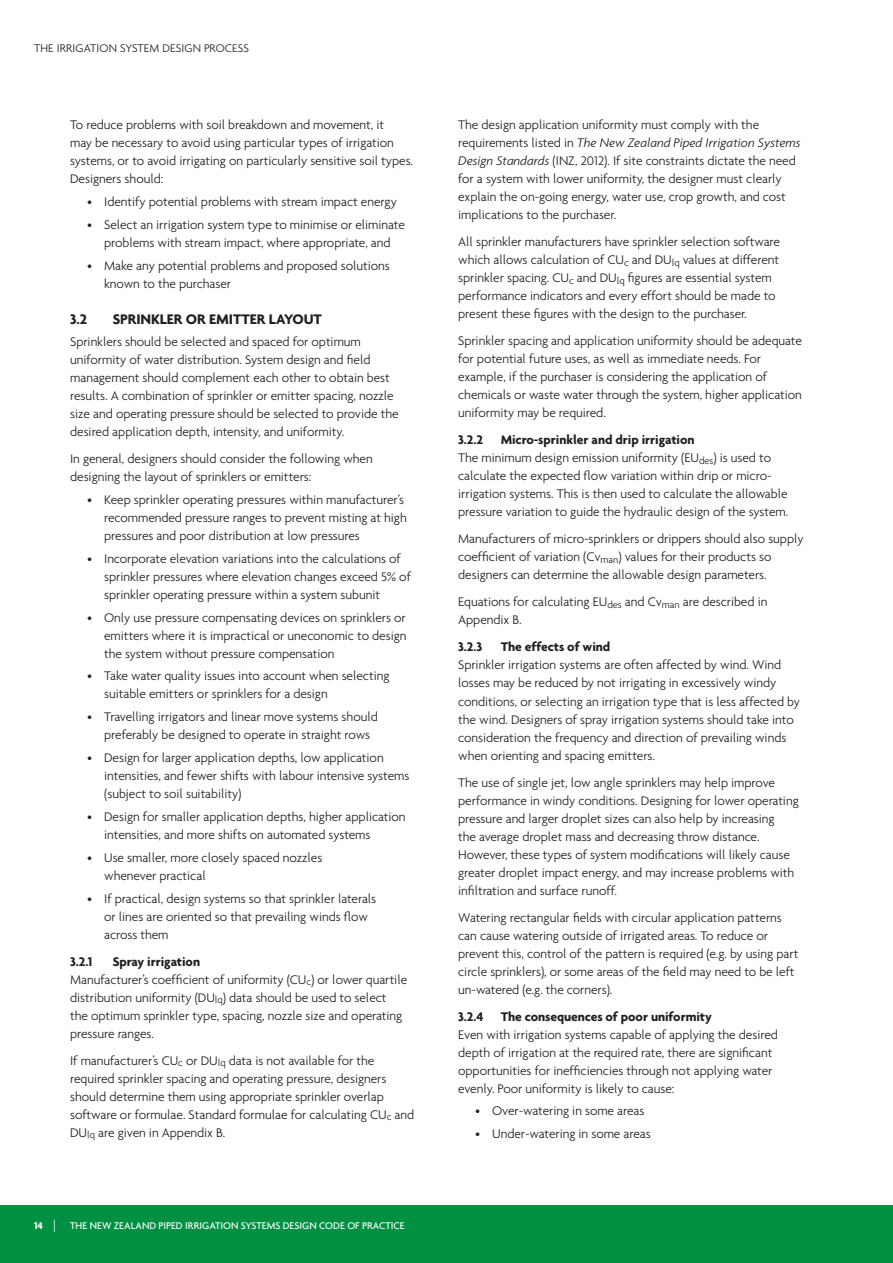
<style>
.page{position:relative;width:893px;height:1263px;background:#fff}
.page>*{position:absolute;margin:0;border:0;box-sizing:border-box;transform-origin:0 0}
.Subheads_in_Copy{font:700 15px "Agenda";letter-spacing:-.005em;color:#231f20}
.Body_Copy_Tech{font:300 13.5px/18px "Agenda";letter-spacing:-.005em;color:#231f20}
.Sublevel_headings{font:700 13.5px "Agenda";letter-spacing:-.005em;color:#231f20}
.t1{font:300 12px "Agenda";letter-spacing:.01em;color:#231f20}
.t2{font:500 10.5px "Agenda";color:#fff}
.s1{font-weight:700}
.s2{font-weight:300;font-size:13.35px}
.s3{font-style:italic}
</style>
<div class="page">
<div style="left:0;top:1205px;width:893px;height:58px;background:#009041"></div>
<p class="t1" style="left:34px;top:41px;width:216px">THE IRRIGATION SYSTEM DESIGN PROCESS</p>
<p class="Body_Copy_Tech" style="left:70px;top:116px;width:344px">To reduce problems with soil breakdown and movement, it<br>may be necessary to avoid using particular types of irrigation systems, or to avoid irrigating on particularly sensitive soil types.<br>Designers should:</p>
<p class="Body_Copy_Tech" style="left:87px;top:192px;width:311px">• Identify potential problems with stream impact energy</p>
<p class="Body_Copy_Tech" style="left:87px;top:215px;width:319px;text-align:center">• Select an irrigation system type to minimise or eliminate problems with stream impact, where appropriate, and</p>
<p class="Body_Copy_Tech" style="left:104px;top:256px;width:287px;text-indent:-17px">• Make any potential problems and proposed solutions known to the purchaser</p>
<p class="Subheads_in_Copy" style="left:70px;top:310px;width:18px">3.2</p>
<p class="Subheads_in_Copy" style="left:113px;top:310px;width:211px">SPRINKLER OR EMITTER LAYOUT</p>
<p class="Body_Copy_Tech" style="left:70px;top:333px;width:330px">Sprinklers should be selected and spaced for optimum uniformity of water distribution. System design and field management should complement each other to obtain best results. A combination of sprinkler or emitter spacing, nozzle size and operating pressure should be selected to provide the desired application depth, intensity, and uniformity.</p>
<p class="Body_Copy_Tech" style="left:70px;top:450px;width:304px">In general, designers should consider the following when designing the layout of sprinklers or emitters:</p>
<p class="Body_Copy_Tech" style="left:104px;top:490px;width:304px;text-indent:-17px">• Keep sprinkler operating pressures within manufacturer’s recommended pressure ranges to prevent misting at high pressures and poor distribution at low pressures</p>
<p class="Body_Copy_Tech" style="left:104px;top:549px;width:308px;text-indent:-17px">• Incorporate elevation variations into the calculations of sprinkler pressures where elevation changes exceed 5% of sprinkler operating pressure within a system subunit</p>
<p class="Body_Copy_Tech" style="left:104px;top:608px;width:304px;text-align:justify;text-indent:-17px">• Only use pressure compensating devices on sprinklers or emitters where it is impractical or uneconomic to design the system without pressure compensation</p>
<p class="Body_Copy_Tech" style="left:104px;top:667px;width:287px;text-indent:-17px">• Take water quality issues into account when selecting suitable emitters or sprinklers for a design</p>
<p class="Body_Copy_Tech" style="left:104px;top:708px;width:275px;text-indent:-17px">• Travelling irrigators and linear move systems should preferably be designed to operate in straight rows</p>
<p class="Body_Copy_Tech" style="left:104px;top:749px;width:307px;text-indent:-17px">• Design for larger application depths, low application intensities, and fewer shifts with labour intensive systems (subject to soil suitability)</p>
<p class="Body_Copy_Tech" style="left:104px;top:807px;width:303px;text-indent:-17px">• Design for smaller application depths, higher application intensities, and more shifts on automated systems</p>
<p class="Body_Copy_Tech" style="left:104px;top:848px;width:220px;text-indent:-17px">• Use smaller, more closely spaced nozzles whenever practical</p>
<p class="Body_Copy_Tech" style="left:104px;top:889px;width:274px;text-indent:-17px">• If practical, design systems so that sprinkler laterals or lines are oriented so that prevailing winds flow across them</p>
<p class="Sublevel_headings" style="left:70px;top:953px;width:24px">3.2.1</p>
<p class="Sublevel_headings" style="left:113px;top:953px;width:89px">Spray irrigation</p>
<p class="Body_Copy_Tech" style="left:70px;top:970px;width:339px">Manufacturer’s coefficient of uniformity (CU<sub>c</sub>) or lower quartile distribution uniformity (DU<sub>lq</sub>) data should be used to select the optimum sprinkler type, spacing, nozzle size and operating pressure ranges.</p>
<p class="Body_Copy_Tech" style="left:70px;top:1051px;width:346px">If manufacturer’s CU<sub>c</sub> or DU<sub>lq</sub> data is not available for the required sprinkler spacing and operating pressure, designers should determine them using appropriate sprinkler overlap software or formulae. Standard formulae for calculating CU<sub>c</sub> and DU<sub>lq</sub> are given in Appendix B.</p>
<p class="t2" style="left:34px;top:1219px;width:372px"><span class="s1">14</span> <span class="s2">|</span> THE NEW ZEALAND PIPED IRRIGATION SYSTEMS DESIGN CODE OF PRACTICE</p>
<p class="Body_Copy_Tech" style="left:458px;top:116px;width:344px">The design application uniformity must comply with the requirements listed in <span class="s3">The New Zealand Piped Irrigation Systems Design Standards</span> (INZ, 2012). If site constraints dictate the need for a system with lower uniformity, the designer must clearly explain the on-going energy, water use, crop growth, and cost implications to the purchaser.</p>
<p class="Body_Copy_Tech" style="left:458px;top:233px;width:323px">All sprinkler manufacturers have sprinkler selection software which allows calculation of CU<sub>c</sub> and DU<sub>lq</sub> values at different sprinkler spacing. CU<sub>c</sub> and DU<sub>lq</sub> figures are essential system performance indicators and every effort should be made to present these figures with the design to the purchaser.</p>
<p class="Body_Copy_Tech" style="left:458px;top:332px;width:345px">Sprinkler spacing and application uniformity should be adequate for potential future uses, as well as immediate needs. For example, if the purchaser is considering the application of chemicals or waste water through the system, higher application uniformity may be required.</p>
<p class="Sublevel_headings" style="left:458px;top:432px;width:26px">3.2.2</p>
<p class="Sublevel_headings" style="left:501px;top:432px;width:195px">Micro-sprinkler and drip irrigation</p>
<p class="Body_Copy_Tech" style="left:458px;top:449px;width:332px">The minimum design emission uniformity (EU<sub>des</sub>) is used to calculate the expected flow variation within drip or micro&shy;irrigation systems. This is then used to calculate the allowable pressure variation to guide the hydraulic design of the system.</p>
<p class="Body_Copy_Tech" style="left:458px;top:530px;width:347px">Manufacturers of micro-sprinklers or drippers should also supply coefficient of variation (Cv<sub>man</sub>) values for their products so designers can determine the allowable design parameters.</p>
<p class="Body_Copy_Tech" style="left:458px;top:593px;width:311px">Equations for calculating EU<sub>des</sub> and Cv<sub>man</sub> are described in<br>Appendix B.</p>
<p class="Sublevel_headings" style="left:458px;top:639px;width:26px">3.2.3</p>
<p class="Sublevel_headings" style="left:501px;top:639px;width:111px">The effects of wind</p>
<p class="Body_Copy_Tech" style="left:458px;top:656px;width:343px">Sprinkler irrigation systems are often affected by wind. Wind losses may be reduced by not irrigating in excessively windy conditions, or selecting an irrigation type that is less affected by the wind. Designers of spray irrigation systems should take into consideration the frequency and direction of prevailing winds when orienting and spacing emitters.</p>
<p class="Body_Copy_Tech" style="left:458px;top:773px;width:342px">The use of single jet, low angle sprinklers may help improve performance in windy conditions. Designing for lower operating pressure and larger droplet sizes can also help by increasing<br>the average droplet mass and decreasing throw distance.<br>However, these types of system modifications will likely cause greater droplet impact energy, and may increase problems with infiltration and surface runoff.</p>
<p class="Body_Copy_Tech" style="left:458px;top:908px;width:342px">Watering rectangular fields with circular application patterns can cause watering outside of irrigated areas. To reduce or prevent this, control of the pattern is required (e.g. by using part circle sprinklers), or some areas of the field may need to be left un‑watered (e.g. the corners).</p>
<p class="Sublevel_headings" style="left:458px;top:1008px;width:27px">3.2.4</p>
<p class="Sublevel_headings" style="left:501px;top:1008px;width:213px">The consequences of poor uniformity</p>
<p class="Body_Copy_Tech" style="left:458px;top:1025px;width:321px">Even with irrigation systems capable of applying the desired depth of irrigation at the required rate, there are significant opportunities for inefficiencies through not applying water evenly. Poor uniformity is likely to cause:</p>
<p class="Body_Copy_Tech" style="left:475px;top:1101px;width:171px">• Over-watering in some areas</p>
<p class="Body_Copy_Tech" style="left:475px;top:1124px;width:177px">• Under-watering in some areas</p>
</div>
